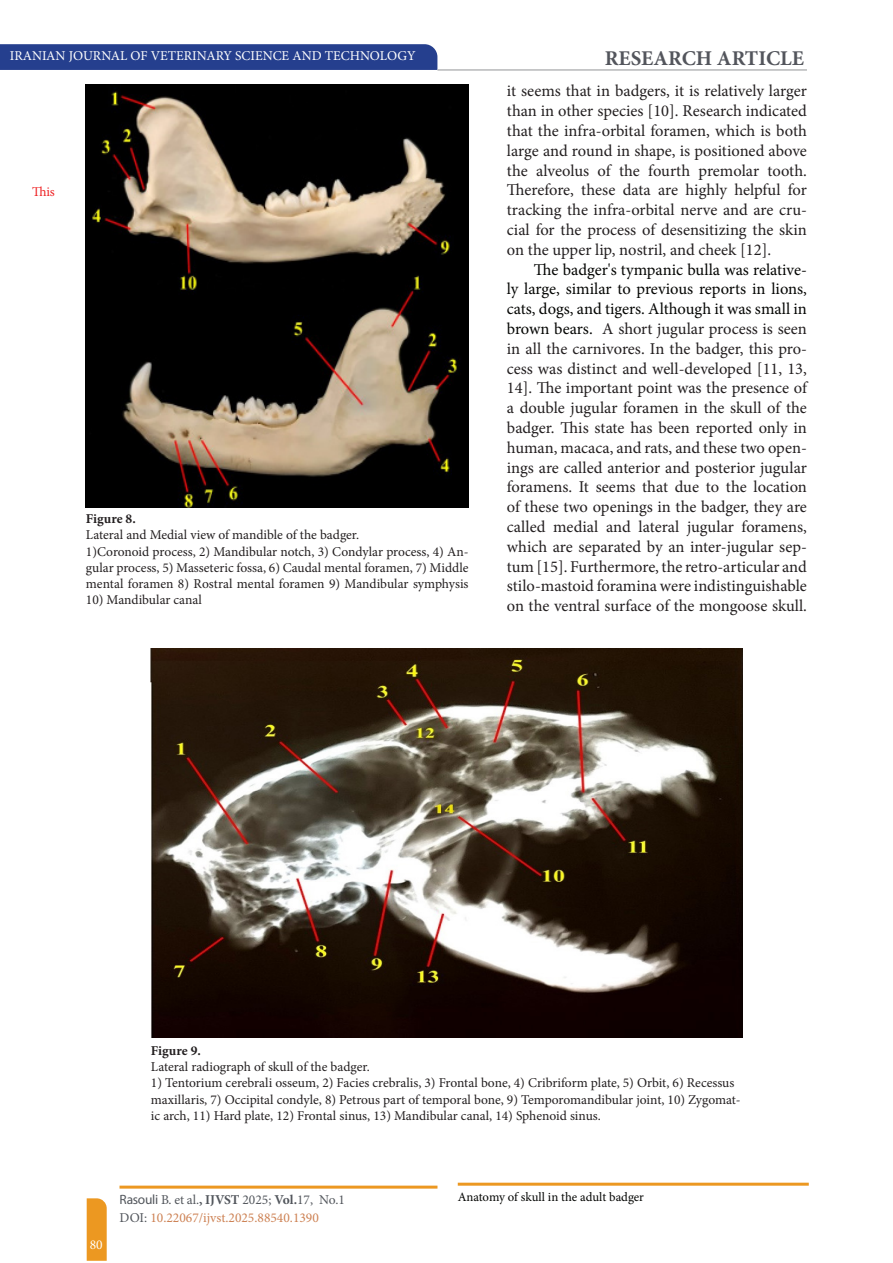
<style>
.page{position:relative;width:893px;height:1263px;background:#fff}
.page>*{position:absolute;margin:0;border:0;box-sizing:border-box;transform-origin:0 0}
.t1{font:700 21px "Minion Pro";color:#53555c}
.Text{font:16.5px/19.8px "Minion Pro";color:#231f20;text-align:justify}
.t2{font:13.5px/16.2px "Minion Pro";letter-spacing:-.005em;color:#231f20;text-align:justify}
.t3{font:13.5px "Minion Pro";color:#fff}
.t4{font:13.5px "Minion Pro";color:#52565c}
.t5{font:13.5px "Minion Pro";color:#cd8153}
.t6{font:700 13.5px "Minion Pro";color:#231f20}
.How_to_cite{font:13.5px "Minion Pro";color:#ee2123}
.t7{font:12.75px "Minion Pro";letter-spacing:-.005em;color:#040503}
.s1{color:#040503}
.s2{font-family:"Myriad Pro"}
.s3{font-weight:700}
.s4{color:#52565c}
</style>
<div class="page">
<svg style="left:0;top:44px;width:438px;height:26px;background:#27418f"></svg>
<hr style="left:437px;top:69px;width:370px;height:2px;background:#b6b8b9">
<svg style="left:87px;top:1198px;width:20px;height:63px"></svg>
<hr style="left:458px;top:1183px;width:351px;height:3px;background:#ec9821">
<hr style="left:120px;top:1185px;width:317px;height:3px;background:#ec9821">
<img style="left:86px;top:84px;width:383px;height:423px">
<img style="left:151px;top:648px;width:591px;height:390px">
<p class="t3" style="left:10px;top:47px;width:407px">IRANIAN JOURNAL OF VETERINARY SCIENCE AND TECHNOLOGY</p>
<p class="t1" style="left:605px;top:43px;width:201px">RESEARCH ARTICLE</p>
<p class="How_to_cite" style="left:32px;top:183px;width:24px">This</p>
<p class="t6" style="left:86px;top:509px;width:51px">Figure 8.</p>
<p class="t2" style="left:86px;top:527px;width:275px">Lateral and Medial view of mandible of the badger.</p>
<p class="t2" style="left:86px;top:543px;width:384px">1)Coronoid process, 2) Mandibular notch, 3) Condylar process, 4) An&shy;gular process, 5) Masseteric fossa, 6) Caudal mental foramen, 7) Middle mental foramen 8) Rostral mental foramen 9) Mandibular symphysis</p>
<p class="t2" style="left:86px;top:592px;width:117px">10) Mandibular canal</p>
<p class="Text" style="left:507px;top:81px;width:302px">it seems that in badgers, it is relatively larger than in other species [10]. Research indicated that the infra-orbital foramen, which is both large and round in shape, is positioned above the alveolus of the fourth premolar tooth.<br>Therefore, these data are highly helpful for tracking the infra-orbital nerve and are cru&shy;cial for the process of desensitizing the skin on the upper lip, nostril, and cheek [12].</p>
<p class="Text" style="left:507px;top:260px;width:302px;text-indent:27px"><span class="s1">The badger's tympanic bulla was relative&shy;ly large, similar to previous reports in lions, cats, dogs, and tigers. Although it was small in brown bears.</span> A short jugular process is seen in all the carnivores. In the badger, this pro&shy;cess was distinct and well-developed [11, 13, 14]. The important point was the presence of a double jugular foramen in the skull of the badger. This state has been reported only in human, macaca, and rats, and these two open&shy;ings are called anterior and posterior jugular foramens. It seems that due to the location of these two openings in the badger, they are called medial and lateral jugular foramens, which are separated by an inter-jugular sep&shy;tum [15]. Furthermore, the retro-articular and stilo-mastoid foramina were indistinguishable on the ventral surface of the mongoose skull.</p>
<p class="t6" style="left:151px;top:1041px;width:51px">Figure 9.</p>
<p class="t2" style="left:151px;top:1059px;width:220px">Lateral radiograph of skull of the badger.</p>
<p class="t2" style="left:151px;top:1075px;width:591px;text-align:left">1) Tentorium cerebrali osseum, 2) Facies crebralis, 3) Frontal bone, 4) Cribriform plate, 5) Orbit, 6) Recessus maxillaris, 7) Occipital condyle, 8) Petrous part of temporal bone, 9) Temporomandibular joint, 10) Zygomat&shy;ic arch, 11) Hard plate, 12) Frontal sinus, 13) Mandibular canal, 14) Sphenoid sinus.</p>
<p class="t3" style="left:90px;top:1235px;width:14px">80</p>
<p class="t4" style="left:120px;top:1190px;width:227px"><span class="s2">Rasouli</span> B. et al.<span class="s3">, IJVST</span> 2025; <span class="s3">Vol.</span>17, No.1</p>
<p class="t7" style="left:458px;top:1188px;width:188px">Anatomy of skull in the adult badger</p>
<p class="t5" style="left:120px;top:1208px;width:201px"><span class="s4">DOI:</span> 10.22067/ijvst.2025.88540.1390</p>
</div>
